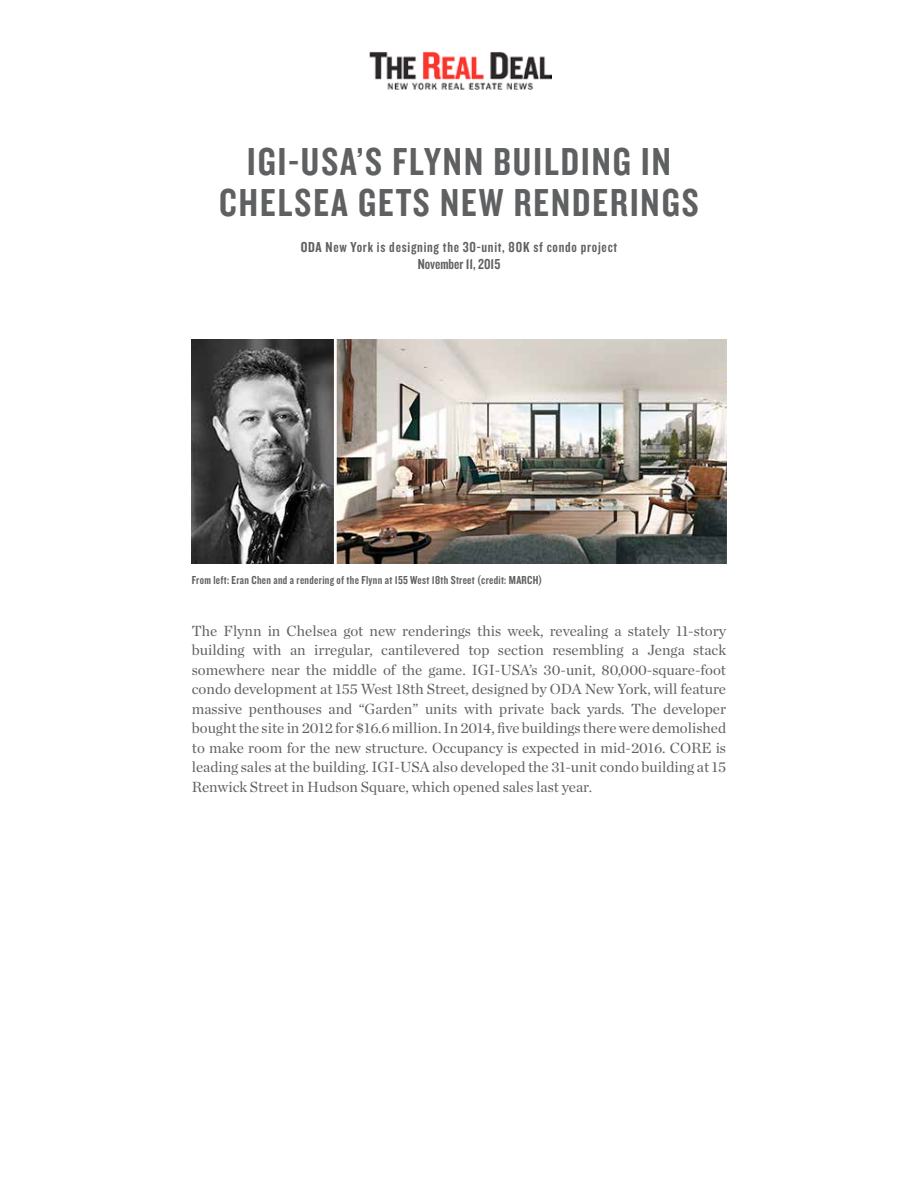
<style>
.page{position:relative;width:918px;height:1188px;background:#fff}
.page>*{position:absolute;margin:0;border:0;box-sizing:border-box;transform-origin:0 0}
.t1{font:40.5px/40.5px "Knockout HTF49 Liteweight";letter-spacing:.05em;color:#5f6062;text-align:center}
.t2{font:15px/19.5px "Chronicle Deck";color:#5f6062;text-align:justify}
.t3{font:15px/16.5px "Knockout HTF49 Liteweight";letter-spacing:.05em;color:#5f6062;text-align:center}
.t4{font:12px "Knockout HTF49 Liteweight";letter-spacing:.025em;color:#5f6062}
</style>
<div class="page">
<img style="left:370px;top:52px;width:182px;height:38px">
<img style="left:192px;top:339px;width:534px;height:225px">
<h1 class="t1" style="left:219px;top:143px;width:461px">IGI-USA’s Flynn building in<br>Chelsea gets new renderings</h1>
<p class="t3" style="left:301px;top:240px;width:318px">ODA New York is designing the 30-unit, 80K sf condo project<br>November 11, 2015</p>
<p class="t4" style="left:192px;top:574px;width:352px">From left: Eran Chen and a rendering of the Flynn at 155 West 18th Street (credit: MARCH)</p>
<p class="t2" style="left:192px;top:621px;width:536px">The Flynn in Chelsea got new renderings this week, revealing a stately 11-story building with an irregular, cantilevered top section resembling a Jenga stack somewhere near the middle of the game. IGI-USA’s 30-unit, 80,000-square-foot condo development at 155 West 18th Street, designed by ODA New York, will feature massive penthouses and “Garden” units with private back yards. The developer bought the site in 2012 for $16.6 million. In 2014, five buildings there were demolished to make room for the new structure. Occupancy is expected in mid-2016. CORE is leading sales at the building. IGI-USA also developed the 31-unit condo building at 15<br>Renwick Street in Hudson Square, which opened sales last year.</p>
</div>
